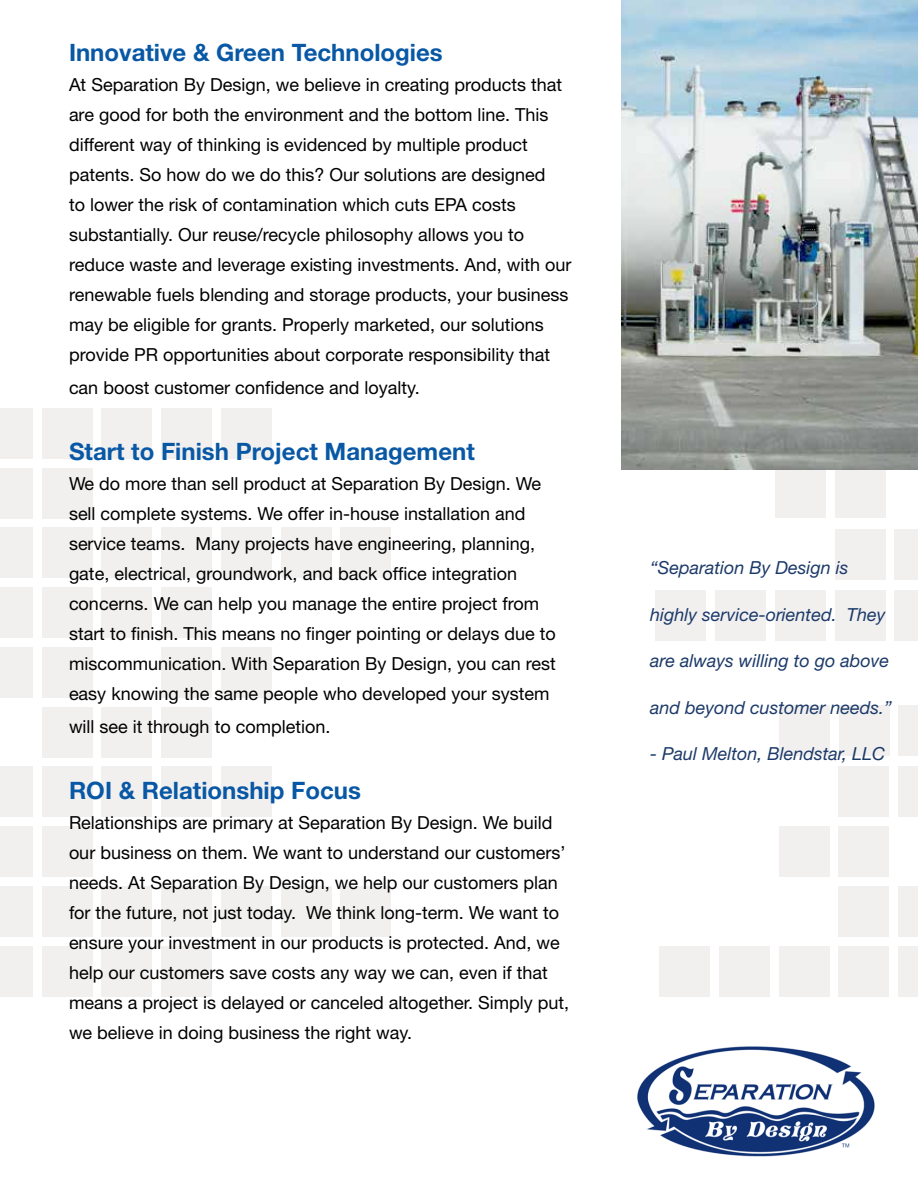
<style>
.page{position:relative;width:918px;height:1188px;background:#fff}
.page>*{position:absolute;margin:0;border:0;box-sizing:border-box;transform-origin:0 0}
.t1{font:700 24px "Helvetica Neue";color:#0858a5}
.t2{font:18px/30px "Helvetica Neue";color:#000}
.t3{font:italic 18px "Helvetica Neue";color:#1c3a69}
</style>
<div class="page">
<div style="left:0;top:528px;width:33px;height:50px;background:#f2f0ef"></div>
<div style="left:42px;top:528px;width:50px;height:50px;background:#f2f0ef"></div>
<div style="left:102px;top:528px;width:50px;height:50px;background:#f2f0ef"></div>
<div style="left:162px;top:528px;width:50px;height:50px;background:#f2f0ef"></div>
<div style="left:221px;top:528px;width:51px;height:50px;background:#f2f0ef"></div>
<div style="left:281px;top:528px;width:50px;height:50px;background:#f2f0ef"></div>
<div style="left:341px;top:528px;width:50px;height:50px;background:#f2f0ef"></div>
<div style="left:0;top:408px;width:33px;height:51px;background:#f2f0ef"></div>
<div style="left:42px;top:408px;width:50px;height:51px;background:#f2f0ef"></div>
<div style="left:102px;top:408px;width:50px;height:51px;background:#f2f0ef"></div>
<div style="left:162px;top:408px;width:50px;height:51px;background:#f2f0ef"></div>
<div style="left:221px;top:408px;width:51px;height:51px;background:#f2f0ef"></div>
<div style="left:0;top:468px;width:33px;height:50px;background:#f2f0ef"></div>
<div style="left:42px;top:468px;width:50px;height:50px;background:#f2f0ef"></div>
<div style="left:0;top:588px;width:33px;height:50px;background:#f2f0ef"></div>
<div style="left:42px;top:588px;width:50px;height:50px;background:#f2f0ef"></div>
<div style="left:102px;top:588px;width:50px;height:50px;background:#f2f0ef"></div>
<div style="left:162px;top:588px;width:50px;height:50px;background:#f2f0ef"></div>
<div style="left:0;top:767px;width:33px;height:50px;background:#f2f0ef"></div>
<div style="left:42px;top:767px;width:50px;height:50px;background:#f2f0ef"></div>
<div style="left:102px;top:767px;width:50px;height:50px;background:#f2f0ef"></div>
<div style="left:162px;top:767px;width:50px;height:50px;background:#f2f0ef"></div>
<div style="left:221px;top:767px;width:51px;height:50px;background:#f2f0ef"></div>
<div style="left:0;top:647px;width:33px;height:51px;background:#f2f0ef"></div>
<div style="left:42px;top:647px;width:50px;height:51px;background:#f2f0ef"></div>
<div style="left:162px;top:647px;width:50px;height:51px;background:#f2f0ef"></div>
<div style="left:221px;top:647px;width:51px;height:51px;background:#f2f0ef"></div>
<div style="left:42px;top:707px;width:50px;height:50px;background:#f2f0ef"></div>
<div style="left:102px;top:707px;width:50px;height:50px;background:#f2f0ef"></div>
<div style="left:162px;top:707px;width:50px;height:50px;background:#f2f0ef"></div>
<div style="left:0;top:827px;width:33px;height:50px;background:#f2f0ef"></div>
<div style="left:42px;top:827px;width:50px;height:50px;background:#f2f0ef"></div>
<div style="left:835px;top:529px;width:50px;height:50px;background:#f2f0ef"></div>
<div style="left:895px;top:529px;width:23px;height:50px;background:#f2f0ef"></div>
<div style="left:775px;top:467px;width:51px;height:50px;background:#f2f0ef"></div>
<div style="left:835px;top:467px;width:50px;height:50px;background:#f2f0ef"></div>
<div style="left:656px;top:591px;width:50px;height:50px;background:#f2f0ef"></div>
<div style="left:716px;top:591px;width:50px;height:50px;background:#f2f0ef"></div>
<div style="left:775px;top:591px;width:51px;height:50px;background:#f2f0ef"></div>
<div style="left:835px;top:591px;width:50px;height:50px;background:#f2f0ef"></div>
<div style="left:895px;top:591px;width:23px;height:50px;background:#f2f0ef"></div>
<div style="left:839px;top:886px;width:50px;height:50px;background:#f2f0ef"></div>
<div style="left:899px;top:886px;width:19px;height:50px;background:#f2f0ef"></div>
<div style="left:839px;top:766px;width:50px;height:50px;background:#f2f0ef"></div>
<div style="left:899px;top:766px;width:19px;height:50px;background:#f2f0ef"></div>
<div style="left:779px;top:826px;width:50px;height:50px;background:#f2f0ef"></div>
<div style="left:839px;top:826px;width:50px;height:50px;background:#f2f0ef"></div>
<div style="left:660px;top:946px;width:50px;height:50px;background:#f2f0ef"></div>
<div style="left:719px;top:946px;width:51px;height:50px;background:#f2f0ef"></div>
<div style="left:779px;top:946px;width:50px;height:50px;background:#f2f0ef"></div>
<div style="left:839px;top:946px;width:50px;height:50px;background:#f2f0ef"></div>
<div style="left:899px;top:946px;width:19px;height:50px;background:#f2f0ef"></div>
<div style="left:0;top:886px;width:33px;height:51px;background:#f2f0ef"></div>
<div style="left:42px;top:886px;width:50px;height:51px;background:#f2f0ef"></div>
<div style="left:102px;top:886px;width:50px;height:51px;background:#f2f0ef"></div>
<div style="left:162px;top:886px;width:50px;height:51px;background:#f2f0ef"></div>
<div style="left:221px;top:886px;width:51px;height:51px;background:#f2f0ef"></div>
<div style="left:281px;top:886px;width:50px;height:51px;background:#f2f0ef"></div>
<div style="left:341px;top:886px;width:50px;height:51px;background:#f2f0ef"></div>
<div style="left:0;top:946px;width:33px;height:50px;background:#f2f0ef"></div>
<div style="left:42px;top:946px;width:50px;height:50px;background:#f2f0ef"></div>
<div style="left:102px;top:946px;width:50px;height:50px;background:#f2f0ef"></div>
<div style="left:162px;top:946px;width:50px;height:50px;background:#f2f0ef"></div>
<div style="left:779px;top:706px;width:51px;height:50px;background:#f2f0ef"></div>
<div style="left:839px;top:706px;width:50px;height:50px;background:#f2f0ef"></div>
<div style="left:899px;top:706px;width:19px;height:50px;background:#f2f0ef"></div>
<img style="left:621px;top:0;width:297px;height:470px">
<img style="left:637px;top:1046px;width:238px;height:111px">
<h1 class="t1" style="left:69px;top:38px;width:375px">Innovative &amp; Green Technologies</h1>
<p class="t2" style="left:69px;top:70px;width:504px">At Separation By Design, we believe in creating products that are good for both the environment and the bottom line. This different way of thinking is evidenced by multiple product patents. So how do we do this? Our solutions are designed<br>to lower the risk of contamination which cuts EPA costs substantially. Our reuse/recycle philosophy allows you to reduce waste and leverage existing investments. And, with our renewable fuels blending and storage products, your business may be eligible for grants. Properly marketed, our solutions provide PR opportunities about corporate responsibility that</p>
<p class="t2" style="left:69px;top:373px;width:352px">can boost customer confidence and loyalty.</p>
<h1 class="t1" style="left:69px;top:437px;width:407px">Start to Finish Project Management</h1>
<p class="t2" style="left:69px;top:469px;width:488px">We do more than sell product at Separation By Design. We sell complete systems. We offer in-house installation and service teams. Many projects have engineering, planning, gate, electrical, groundwork, and back office integration concerns. We can help you manage the entire project from start to finish. This means no finger pointing or delays due to miscommunication. With Separation By Design, you can rest easy knowing the same people who developed your system</p>
<p class="t2" style="left:69px;top:712px;width:263px">will see it through to completion.</p>
<h1 class="t1" style="left:69px;top:776px;width:293px">ROI &amp; Relationship Focus</h1>
<p class="t2" style="left:69px;top:808px;width:502px">Relationships are primary at Separation By Design. We build our business on them. We want to understand our customers’ needs. At Separation By Design, we help our customers plan for the future, not just today. We think long-term. We want to ensure your investment in our products is protected. And, we help our customers save costs any way we can, even if that means a project is delayed or canceled altogether. Simply put, we believe in doing business the right way.</p>
<p class="t3" style="left:650px;top:557px;width:200px">“Separation By Design is</p>
<p class="t3" style="left:650px;top:604px;width:237px">highly service-oriented. They</p>
<p class="t3" style="left:650px;top:650px;width:241px">are always willing to go above</p>
<p class="t3" style="left:650px;top:697px;width:243px">and beyond customer needs.”</p>
<p class="t3" style="left:650px;top:743px;width:237px">- Paul Melton, Blendstar, LLC</p>
</div>
